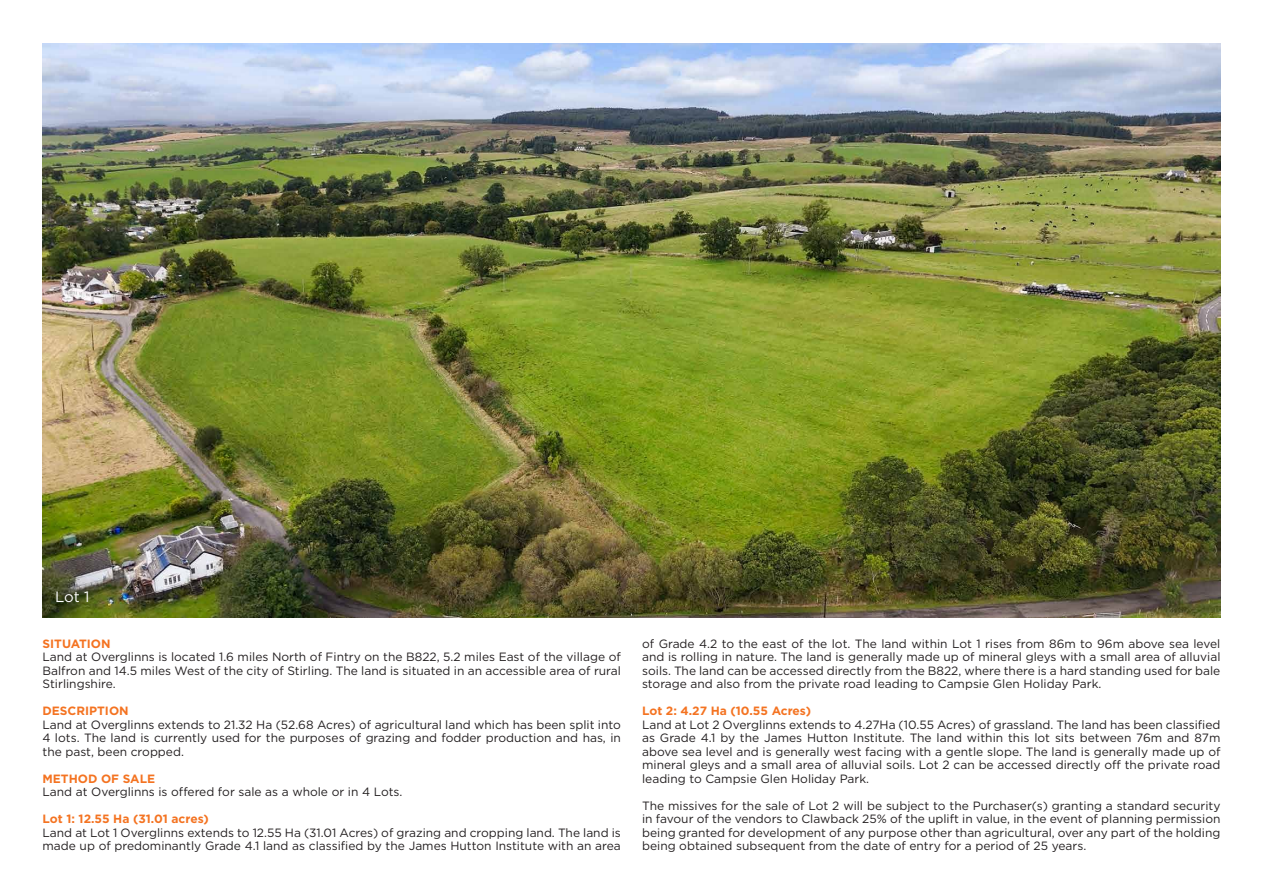
<style>
.page{position:relative;width:1263px;height:893px;background:#fff}
.page>*{position:absolute;margin:0;border:0;box-sizing:border-box;transform-origin:0 0}
.Body_Text{font:15px "Gotham HTF";color:#fff}
.Body_Text-2{font:12px/13.5px "Gotham HTF";color:#231f20;text-align:justify}
.Headings_Text{font:700 12px "Gotham HTF";color:#f47321}
</style>
<div class="page">
<img style="left:43px;top:44px;width:1177px;height:574px">
<p class="Body_Text" style="left:55px;top:588px;width:36px">Lot 1</p>
<p class="Headings_Text" style="left:43px;top:636px;width:70px">SITUATION</p>
<p class="Body_Text-2" style="left:43px;top:650px;width:580px">Land at Overglinns is located 1.6 miles North of Fintry on the B822, 5.2 miles East of the village of Balfron and 14.5 miles West of the city of Stirling. The land is situated in an accessible area of rural Stirlingshire.</p>
<p class="Headings_Text" style="left:43px;top:704px;width:88px">DESCRIPTION</p>
<p class="Body_Text-2" style="left:43px;top:717px;width:580px">Land at Overglinns extends to 21.32 Ha (52.68 Acres) of agricultural land which has been split into 4 lots. The land is currently used for the purposes of grazing and fodder production and has, in the past, been cropped.</p>
<p class="Headings_Text" style="left:43px;top:771px;width:114px">METHOD OF SALE</p>
<p class="Body_Text-2" style="left:43px;top:785px;width:361px">Land at Overglinns is offered for sale as a whole or in 4 Lots.</p>
<p class="Headings_Text" style="left:43px;top:812px;width:168px">Lot 1: 12.55 Ha (31.01 acres)</p>
<p class="Body_Text-2" style="left:43px;top:825px;width:580px">Land at Lot 1 Overglinns extends to 12.55 Ha (31.01 Acres) of grazing and cropping land. The land is made up of predominantly Grade 4.1 land as classified by the James Hutton Institute with an area</p>
<p class="Body_Text-2" style="left:642px;top:636px;width:580px">of Grade 4.2 to the east of the lot. The land within Lot 1 rises from 86m to 96m above sea level and is rolling in nature. The land is generally made up of mineral gleys with a small area of alluvial soils. The land can be accessed directly from the B822, where there is a hard standing used for bale storage and also from the private road leading to Campsie Glen Holiday Park.</p>
<p class="Headings_Text" style="left:642px;top:704px;width:170px">Lot 2: 4.27 Ha (10.55 Acres)</p>
<p class="Body_Text-2" style="left:642px;top:717px;width:580px">Land at Lot 2 Overglinns extends to 4.27Ha (10.55 Acres) of grassland. The land has been classified as Grade 4.1 by the James Hutton Institute. The land within this lot sits between 76m and 87m above sea level and is generally west facing with a gentle slope. The land is generally made up of mineral gleys and a small area of alluvial soils. Lot 2 can be accessed directly off the private road leading to Campsie Glen Holiday Park.</p>
<p class="Body_Text-2" style="left:642px;top:798px;width:580px">The missives for the sale of Lot 2 will be subject to the Purchaser(s) granting a standard security in favour of the vendors to Clawback 25% of the uplift in value, in the event of planning permission being granted for development of any purpose other than agricultural, over any part of the holding being obtained subsequent from the date of entry for a period of 25 years.</p>
</div>
